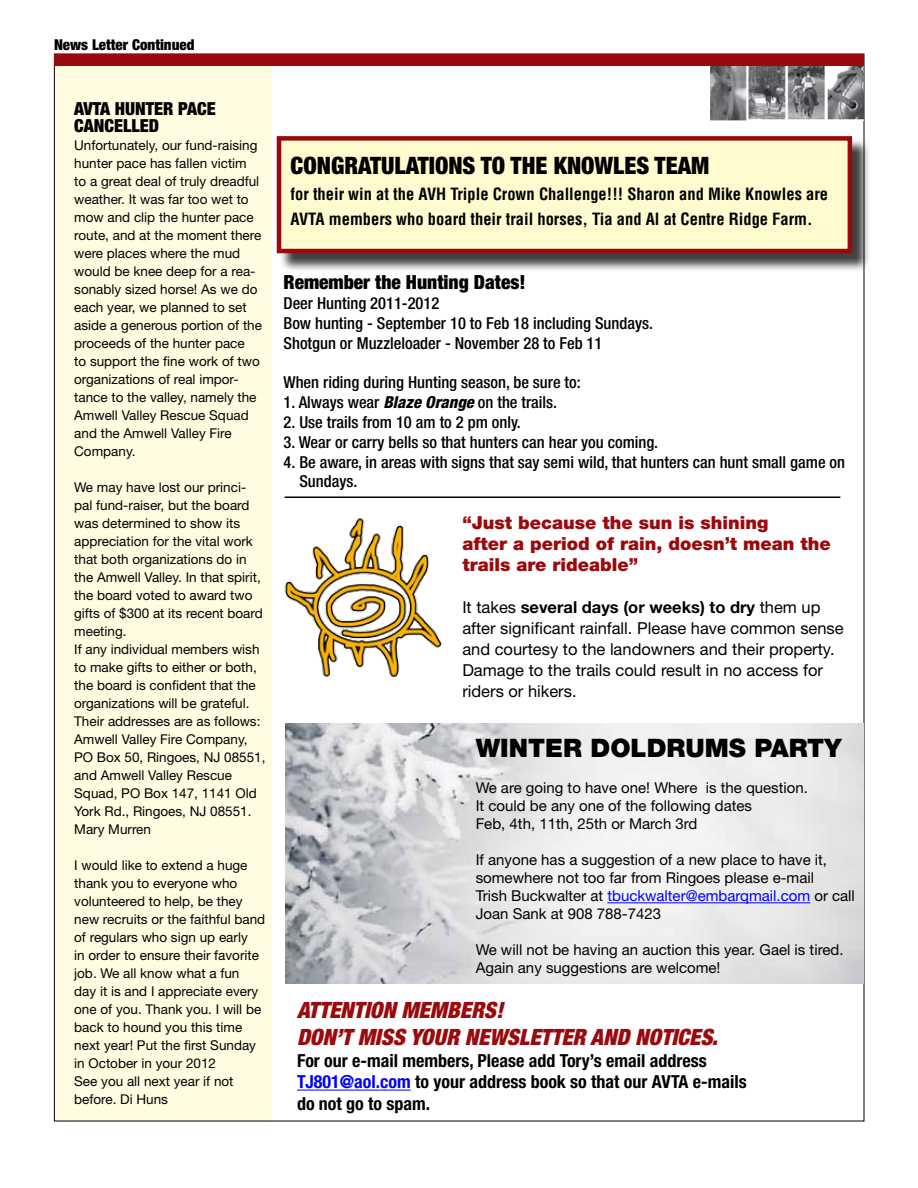
<style>
.page{position:relative;width:918px;height:1188px;background:#fff}
.page>*{position:absolute;margin:0;border:0;box-sizing:border-box;transform-origin:0 0}
.t1{font:900 25.5px "Helvetica Neue LT Std";color:#000}
.t2{font:900 condensed 24px "Helvetica Neue LT Std";color:#000}
.t3{font:italic 900 condensed 22.5px/27px "Helvetica Neue LT Std";color:#9a090d}
.t4{font:900 condensed 19.5px "Helvetica Neue LT Std";color:#000}
.t5{font:700 condensed 18px/21.6px "Helvetica Neue LT Std";color:#000}
.t6{font:900 18px/21px "Helvetica Neue LT Std";color:#9a090d}
.t7{font:900 condensed 18px/16.5px "Helvetica Neue LT Std";color:#000}
.t8{font:500 condensed 16.5px/19.8px "Helvetica Neue LT Std";color:#000}
.t9{font:16.5px/21px "Helvetica Neue LT Std";color:#000}
.t10{font:700 condensed 16.5px/25.5px "Helvetica";color:#000}
.t11{font:15px/18px "Helvetica Neue LT Std";color:#000}
.t12{font:900 condensed 15px "Helvetica Neue LT Std";color:#000}
.t13{font:13.5px/18px "Helvetica Neue LT Std";color:#000}
.s1{font-weight:800;font-style:italic}
.s2{font-weight:700}
.s3{color:#00f}
</style>
<div class="page">
<div style="left:54px;top:61px;width:217px;height:1060px;background:#fffce1"></div>
<div style="left:279px;top:138px;width:592px;height:134px;background:#000;opacity:.75"></div>
<div style="left:277px;top:136px;width:575px;height:117px;background:#fffbce;border:4px solid #9a090d"></div>
<img style="left:710px;top:66px;width:154px;height:55px">
<div style="left:54px;top:54px;width:810px;height:12px;background:#9a090d"></div>
<img style="left:286px;top:723px;width:578px;height:261px">
<hr style="left:607px;top:902px;width:203px;height:1px;background:#00f">
<img style="left:284px;top:518px;width:158px;height:159px">
<hr style="left:285px;top:496px;width:555px;height:2px;background:#000">
<hr style="left:297px;top:1090px;width:114px;height:1px;background:#00f">
<p class="t12" style="left:54px;top:35px;width:142px">News Letter Continued</p>
<h3 class="t7" style="left:74px;top:100px;width:143px">AVTA HUNTER PACE<br>CANCELLED</h3>
<p class="t13" style="left:74px;top:136px;width:189px">Unfortunately, our fund-raising hunter pace has fallen victim to a great deal of truly dreadful weather. It was far too wet to mow and clip the hunter pace route, and at the moment there were places where the mud would be knee deep for a rea&shy;sonably sized horse! As we do each year, we planned to set aside a generous portion of the proceeds of the hunter pace<br>to support the fine work of two organizations of real impor&shy;tance to the valley, namely the<br>Amwell Valley Rescue Squad and the Amwell Valley Fire<br>Company.</p>
<p class="t13" style="left:74px;top:478px;width:193px">We may have lost our princi&shy;pal fund-raiser, but the board was determined to show its appreciation for the vital work that both organizations do in the Amwell Valley. In that spirit, the board voted to award two gifts of $300 at its recent board meeting.<br>If any individual members wish to make gifts to either or both, the board is confident that the organizations will be grateful.<br>Their addresses are as follows:<br>Amwell Valley Fire Company,<br>PO Box 50, Ringoes, NJ 08551, and Amwell Valley Rescue<br>Squad, PO Box 147, 1141 Old<br>York Rd., Ringoes, NJ 08551.<br>Mary Murren</p>
<p class="t13" style="left:74px;top:856px;width:193px">I would like to extend a huge thank you to everyone who volunteered to help, be they new recruits or the faithful band of regulars who sign up early<br>in order to ensure their favorite job. We all know what a fun<br>day it is and I appreciate every one of you. Thank you. I will be back to hound you this time next year! Put the first Sunday in October in your 2012<br>See you all next year if not before. Di Huns</p>
<h2 class="t2" style="left:291px;top:151px;width:27px">Congratulat</h2>
<h2 class="t2" style="left:429px;top:151px;width:95px">ions to the</h2>
<h2 class="t2" style="left:554px;top:151px;width:157px">Knowles Team</h2>
<p class="t10" style="left:291px;top:181px;width:539px">for their win at the AVH Triple Crown Challenge!!! Sharon and Mike Knowles are<br>AVTA members who board their trail horses, Tia and Al at Centre Ridge Farm.</p>
<h3 class="t4" style="left:284px;top:271px;width:244px">Remember the Hunting Dates!</h3>
<p class="t8" style="left:284px;top:293px;width:371px">Deer Hunting 2011-2012<br>Bow hunting - September 10 to Feb 18 including Sundays.<br>Shotgun or Muzzleloader - November 28 to Feb 11</p>
<p class="t8" style="left:284px;top:373px;width:299px">When riding during Hunting season, be sure to:</p>
<p class="t8" style="left:284px;top:392px;width:275px">1. Always wear <span class="s1">Blaze Orange</span> on the trails.</p>
<p class="t8" style="left:284px;top:412px;width:239px">2. Use trails from 10 am to 2 pm only.</p>
<p class="t8" style="left:284px;top:432px;width:376px">3. Wear or carry bells so that hunters can hear you coming.</p>
<p class="t8" style="left:299px;top:452px;width:547px;text-indent:-16px">4. Be aware, in areas with signs that say semi wild, that hunters can hunt small game on<br>Sundays.</p>
<h3 class="t6" style="left:462px;top:512px;width:370px">“Just because the sun is shining<br>after a period of rain, doesn’t mean the trails are rideable”</h3>
<p class="t9" style="left:462px;top:596px;width:383px">It takes <span class="s2">several days (or weeks) to dry</span> them up after significant rainfall. Please have common sense and courtesy to the landowners and their property.<br>Damage to the trails could result in no access for riders or hikers.</p>
<h1 class="t1" style="left:476px;top:733px;width:367px">WINTER DOLDRUMS PARTY</h1>
<p class="t11" style="left:476px;top:779px;width:334px">We are going to have one! Where is the question.<br>It could be any one of the following dates<br>Feb, 4th, 11th, 25th or March 3rd</p>
<p class="t11" style="left:476px;top:851px;width:381px">If anyone has a suggestion of a new place to have it, somewhere not too far from Ringoes please e-mail<br>Trish Buckwalter at <span class="s3">tbuckwalter@embarqmail.com</span> or call Joan Sank at 908 788-7423</p>
<p class="t11" style="left:476px;top:941px;width:369px">We will not be having an auction this year. Gael is tired.<br>Again any suggestions are welcome!</p>
<h3 class="t3" style="left:297px;top:997px;width:422px">ATTENTION MEMBERS!<br>DON’T MISS YOUR NEWSLETTER AND NOTICES.</h3>
<h3 class="t5" style="left:297px;top:1049px;width:451px">For our e-mail members, Please add Tory’s email address<br><span class="s3">TJ801@aol.com</span> to your address book so that our AVTA e-mails do not go to spam.</h3>
</div>
